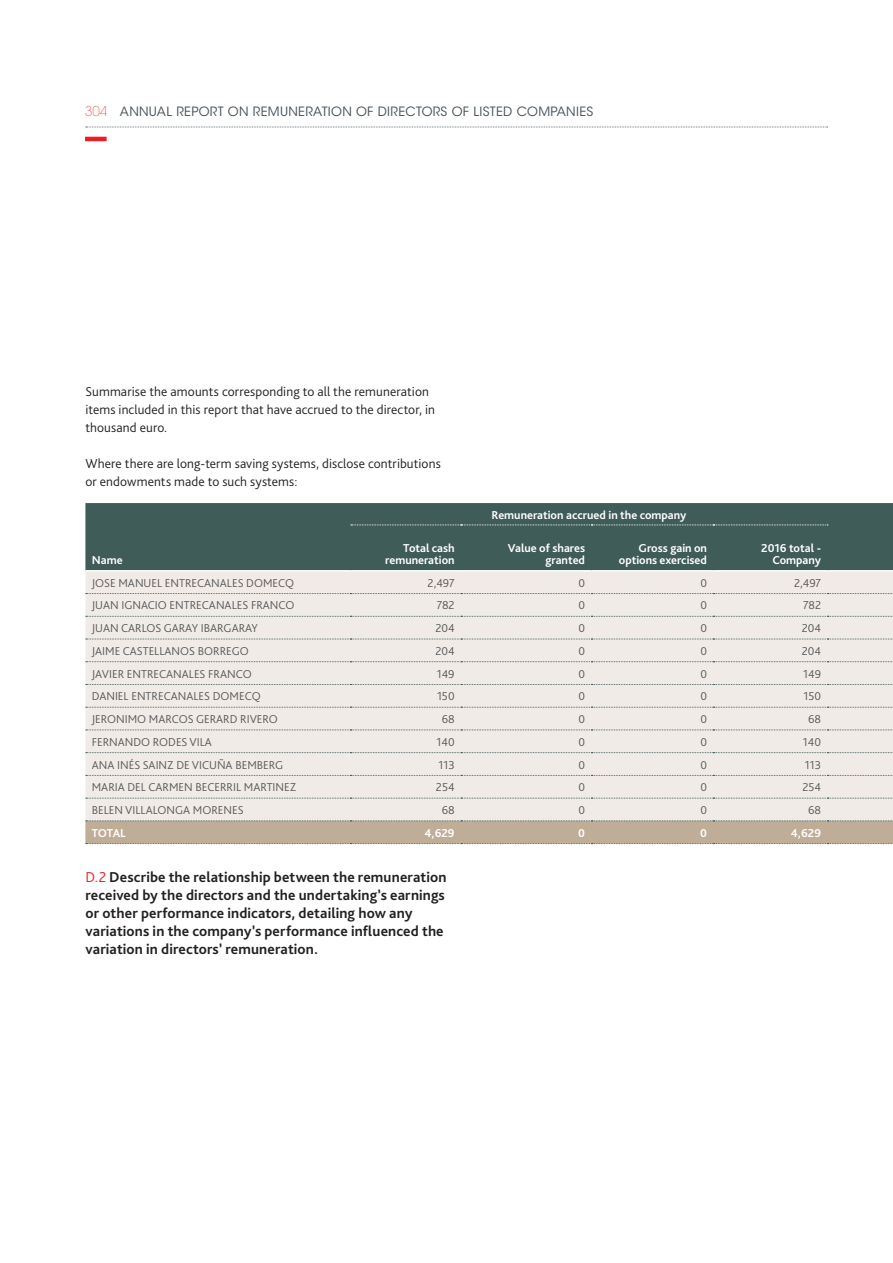
<style>
.page{position:relative;width:893px;height:1263px;background:#fff}
.page>*{position:absolute;margin:0;border:0;box-sizing:border-box;transform-origin:0 0}
.t1{font:700 15px/18px "Bliss Pro";letter-spacing:.01em;color:#231f20}
.t2{font:300 13.5px/18px "Bliss Pro";letter-spacing:.01em;color:#231f20}
.t3{font:12.75px "ITC Avant Garde Std";letter-spacing:.025em;color:#465259}
.t4{font:300 12px "Bliss Pro";color:#57585a}
.t5{font:700 12px/12px "Bliss Pro";color:#fff;text-align:right}
.s1{font-weight:200;font-size:13.5px;color:#ee1d23}
.s2{font-weight:300;color:#ee1d23}
</style>
<div class="page">
<hr style="left:85px;top:137px;width:22px;height:4px;background:#ee1d23">
<svg style="left:86px;top:127px;width:742px;height:1px"></svg>
<div style="left:85px;top:503px;width:808px;height:67px;background:#3f5c58"></div>
<div style="left:85px;top:572px;width:808px;height:248px;background:#f0ebe6"></div>
<svg style="left:86px;top:593px;width:807px;height:1px"></svg>
<svg style="left:86px;top:616px;width:807px;height:1px"></svg>
<svg style="left:86px;top:639px;width:807px;height:1px"></svg>
<svg style="left:86px;top:661px;width:807px;height:1px"></svg>
<svg style="left:86px;top:684px;width:807px;height:1px"></svg>
<svg style="left:86px;top:707px;width:807px;height:1px"></svg>
<svg style="left:86px;top:729px;width:807px;height:1px"></svg>
<svg style="left:86px;top:752px;width:807px;height:1px"></svg>
<svg style="left:86px;top:775px;width:807px;height:1px"></svg>
<svg style="left:86px;top:798px;width:807px;height:1px"></svg>
<svg style="left:351px;top:525px;width:477px;height:1px"></svg>
<svg style="left:85px;top:820px;width:808px;height:24px;background:#bbac98"></svg>
<p class="t3" style="left:85px;top:103px;width:510px"><span class="s1">304</span> ANNUAL REPORT ON REMUNERATION OF DIRECTORS OF LISTED COMPANIES</p>
<p class="t2" style="left:85px;top:382px;width:351px">Summarise the amounts corresponding to all the remuneration items included in this report that have accrued to the director, in thousand euro.</p>
<p class="t2" style="left:85px;top:454px;width:357px">Where there are long-term saving systems, disclose contributions or endowments made to such systems:</p>
<p class="t5" style="left:492px;top:508px;width:196px">Remuneration accrued in the company</p>
<p class="t5" style="left:92px;top:554px;width:32px">Name</p>
<p class="t5" style="left:385px;top:542px;width:71px">Total cash remuneration</p>
<p class="t5" style="left:508px;top:542px;width:79px">Value of shares granted</p>
<p class="t5" style="left:619px;top:542px;width:90px">Gross gain on options exercised</p>
<p class="t5" style="left:761px;top:542px;width:61px">2016 total -<br>Company</p>
<p class="t4" style="left:92px;top:575px;width:204px">JOSE MANUEL ENTRECANALES DOMECQ</p>
<p class="t4" style="left:428px;top:575px;width:28px">2,497</p>
<p class="t4" style="left:578px;top:575px;width:8px">0</p>
<p class="t4" style="left:700px;top:575px;width:8px">0</p>
<p class="t4" style="left:794px;top:575px;width:28px">2,497</p>
<p class="t4" style="left:92px;top:598px;width:204px">JUAN IGNACIO ENTRECANALES FRANCO</p>
<p class="t4" style="left:437px;top:598px;width:19px">782</p>
<p class="t4" style="left:578px;top:598px;width:8px">0</p>
<p class="t4" style="left:700px;top:598px;width:8px">0</p>
<p class="t4" style="left:803px;top:598px;width:19px">782</p>
<p class="t4" style="left:92px;top:621px;width:168px">JUAN CARLOS GARAY IBARGARAY</p>
<p class="t4" style="left:435px;top:621px;width:21px">204</p>
<p class="t4" style="left:578px;top:621px;width:8px">0</p>
<p class="t4" style="left:700px;top:621px;width:8px">0</p>
<p class="t4" style="left:802px;top:621px;width:21px">204</p>
<p class="t4" style="left:92px;top:643px;width:159px">JAIME CASTELLANOS BORREGO</p>
<p class="t4" style="left:435px;top:643px;width:21px">204</p>
<p class="t4" style="left:578px;top:643px;width:8px">0</p>
<p class="t4" style="left:700px;top:643px;width:8px">0</p>
<p class="t4" style="left:802px;top:643px;width:21px">204</p>
<p class="t4" style="left:92px;top:666px;width:161px">JAVIER ENTRECANALES FRANCO</p>
<p class="t4" style="left:437px;top:666px;width:19px">149</p>
<p class="t4" style="left:578px;top:666px;width:8px">0</p>
<p class="t4" style="left:700px;top:666px;width:8px">0</p>
<p class="t4" style="left:803px;top:666px;width:19px">149</p>
<p class="t4" style="left:92px;top:689px;width:170px">DANIEL ENTRECANALES DOMECQ</p>
<p class="t4" style="left:437px;top:689px;width:19px">150</p>
<p class="t4" style="left:578px;top:689px;width:8px">0</p>
<p class="t4" style="left:700px;top:689px;width:8px">0</p>
<p class="t4" style="left:803px;top:689px;width:19px">150</p>
<p class="t4" style="left:92px;top:712px;width:188px">JERONIMO MARCOS GERARD RIVERO</p>
<p class="t4" style="left:442px;top:712px;width:14px">68</p>
<p class="t4" style="left:578px;top:712px;width:8px">0</p>
<p class="t4" style="left:700px;top:712px;width:8px">0</p>
<p class="t4" style="left:808px;top:712px;width:14px">68</p>
<p class="t4" style="left:92px;top:734px;width:122px">FERNANDO RODES VILA</p>
<p class="t4" style="left:437px;top:734px;width:20px">140</p>
<p class="t4" style="left:578px;top:734px;width:8px">0</p>
<p class="t4" style="left:700px;top:734px;width:8px">0</p>
<p class="t4" style="left:803px;top:734px;width:20px">140</p>
<p class="t4" style="left:92px;top:757px;width:193px">ANA INÉS SAINZ DE VICUÑA BEMBERG</p>
<p class="t4" style="left:438px;top:757px;width:18px">113</p>
<p class="t4" style="left:578px;top:757px;width:8px">0</p>
<p class="t4" style="left:700px;top:757px;width:8px">0</p>
<p class="t4" style="left:805px;top:757px;width:18px">113</p>
<p class="t4" style="left:92px;top:780px;width:206px">MARIA DEL CARMEN BECERRIL MARTINEZ</p>
<p class="t4" style="left:436px;top:780px;width:20px">254</p>
<p class="t4" style="left:578px;top:780px;width:8px">0</p>
<p class="t4" style="left:700px;top:780px;width:8px">0</p>
<p class="t4" style="left:802px;top:780px;width:20px">254</p>
<p class="t4" style="left:92px;top:803px;width:153px">BELEN VILLALONGA MORENES</p>
<p class="t4" style="left:442px;top:803px;width:14px">68</p>
<p class="t4" style="left:578px;top:803px;width:8px">0</p>
<p class="t4" style="left:700px;top:803px;width:8px">0</p>
<p class="t4" style="left:808px;top:803px;width:14px">68</p>
<p class="t5" style="left:92px;top:826px;width:35px">TOTAL</p>
<p class="t5" style="left:424px;top:826px;width:32px">4,629</p>
<p class="t5" style="left:578px;top:826px;width:8px">0</p>
<p class="t5" style="left:700px;top:826px;width:8px">0</p>
<p class="t5" style="left:791px;top:826px;width:32px">4,629</p>
<p class="t1" style="left:85px;top:868px;width:363px"><span class="s2">D.2</span> Describe the relationship between the remuneration received by the directors and the undertaking’s earnings or other performance indicators, detailing how any variations in the company’s performance influenced the variation in directors’ remuneration.</p>
</div>
